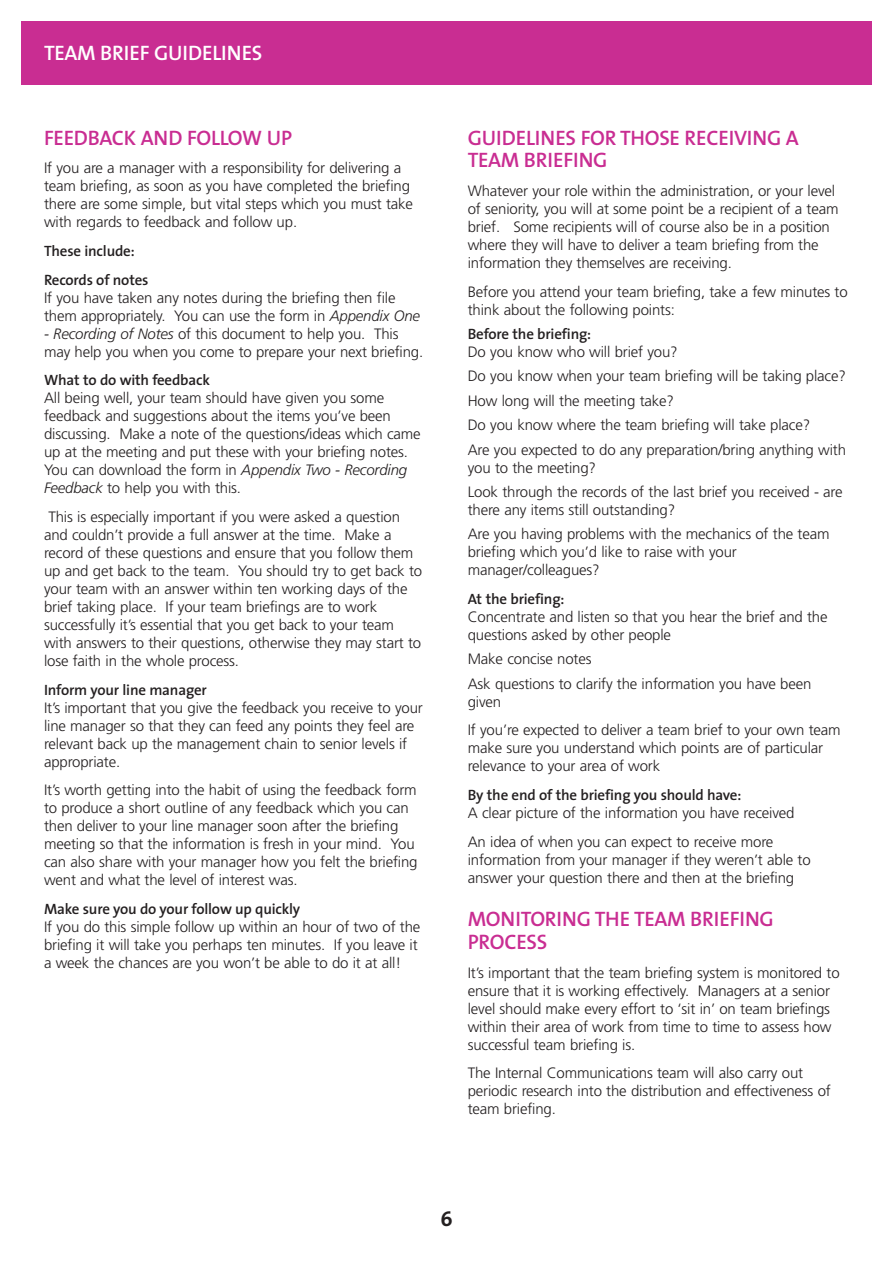
<style>
.page{position:relative;width:893px;height:1263px;background:#fff}
.page>*{position:absolute;margin:0;border:0;box-sizing:border-box;transform-origin:0 0}
.t1{font:600 21px/22.5px "The Sans";letter-spacing:-.01em;color:#c92d92}
.t2{font:600 21px "The Sans";letter-spacing:-.01em;color:#fff}
.t3{font:700 21px "The Sans";color:#231f20}
.t4{font:300 15px/18px "Frutiger";letter-spacing:-.01em;color:#231f20}
.t5{font:600 15px/28.7px "The Sans";letter-spacing:-.01em;color:#231f20}
.s1{font-style:italic}
</style>
<div class="page">
<div style="left:21px;top:21px;width:851px;height:64px;background:#c92d92"></div>
<h1 class="t2" style="left:44px;top:44px;width:220px">TEAM BRIEF GUIDELINES</h1>
<h1 class="t1" style="left:44px;top:128px;width:250px">FEEDBACK AND FOLLOW UP</h1>
<p class="t4" style="left:44px;top:160px;width:371px">If you are a manager with a responsibility for delivering a team briefing, as soon as you have completed the briefing there are some simple, but vital steps which you must take with regards to feedback and follow up.</p>
<p class="t5" style="left:44px;top:238px;width:106px">These include:<br>Records of notes</p>
<p class="t4" style="left:44px;top:290px;width:377px">If you have taken any notes during the briefing then file them appropriately. You can use the form in <span class="s1">Appendix One</span></p>
<p class="t4" style="left:44px;top:326px;width:381px"><span class="s1">- Recording of Notes</span> of this document to help you. This may help you when you come to prepare your next briefing.</p>
<p class="t5" style="left:44px;top:367px;width:168px">What to do with feedback</p>
<p class="t4" style="left:44px;top:390px;width:378px">All being well, your team should have given you some feedback and suggestions about the items you’ve been discussing. Make a note of the questions/ideas which came up at the meeting and put these with your briefing notes.<br>You can download the form in <span class="s1">Appendix Two - Recording Feedback</span> to help you with this.</p>
<p class="t4" style="left:44px;top:509px;width:380px">This is especially important if you were asked a question and couldn’t provide a full answer at the time. Make a record of these questions and ensure that you follow them up and get back to the team. You should try to get back to your team with an answer within ten working days of the brief taking place. If your team briefings are to work successfully it’s essential that you get back to your team with answers to their questions, otherwise they may start to lose faith in the whole process.</p>
<p class="t5" style="left:44px;top:677px;width:164px">Inform your line manager</p>
<p class="t4" style="left:44px;top:700px;width:380px">It’s important that you give the feedback you receive to your line manager so that they can feed any points they feel are relevant back up the management chain to senior levels if appropriate.</p>
<p class="t4" style="left:44px;top:782px;width:375px">It’s worth getting into the habit of using the feedback form to produce a short outline of any feedback which you can then deliver to your line manager soon after the briefing meeting so that the information is fresh in your mind. You can also share with your manager how you felt the briefing went and what the level of interest was.</p>
<p class="t5" style="left:44px;top:896px;width:258px">Make sure you do your follow up quickly</p>
<p class="t4" style="left:44px;top:919px;width:378px">If you do this simple follow up within an hour of two of the briefing it will take you perhaps ten minutes. If you leave it a week the chances are you won’t be able to do it at all!</p>
<h1 class="t1" style="left:468px;top:128px;width:333px">GUIDELINES FOR THOSE RECEIVING A<br>TEAM BRIEFING</h1>
<p class="t4" style="left:468px;top:183px;width:372px">Whatever your role within the administration, or your level of seniority, you will at some point be a recipient of a team brief. Some recipients will of course also be in a position where they will have to deliver a team briefing from the information they themselves are receiving.</p>
<p class="t4" style="left:468px;top:284px;width:382px">Before you attend your team briefing, take a few minutes to think about the following points:</p>
<p class="t5" style="left:468px;top:321px;width:125px">Before the briefing:</p>
<p class="t4" style="left:468px;top:341px;width:380px;line-height:24.5px">Do you know who will brief you?<br>Do you know when your team briefing will be taking place?<br>How long will the meeting take?<br>Do you know where the team briefing will take place?<br>Are you expected to do any preparation/bring anything with</p>
<p class="t4" style="left:468px;top:456px;width:376px;line-height:24.5px">you to the meeting?<br>Look through the records of the last brief you received - are</p>
<p class="t4" style="left:468px;top:499px;width:363px;line-height:24.5px">there any items still outstanding?<br>Are you having problems with the mechanics of the team</p>
<p class="t4" style="left:468px;top:544px;width:271px">briefing which you’d like to raise with your manager/colleagues?</p>
<p class="t5" style="left:468px;top:586px;width:98px">At the briefing:</p>
<p class="t4" style="left:468px;top:609px;width:361px">Concentrate and listen so that you hear the brief and the questions asked by other people</p>
<p class="t4" style="left:468px;top:648px;width:345px;line-height:24.5px">Make concise notes<br>Ask questions to clarify the information you have been</p>
<p class="t4" style="left:468px;top:688px;width:374px;line-height:28.7px">given<br>If you’re expected to deliver a team brief to your own team</p>
<p class="t4" style="left:468px;top:740px;width:357px">make sure you understand which points are of particular relevance to your area of work</p>
<p class="t5" style="left:468px;top:782px;width:275px">By the end of the briefing you should have:</p>
<p class="t4" style="left:468px;top:799px;width:328px;line-height:28.7px">A clear picture of the information you have received<br>An idea of when you can expect to receive more</p>
<p class="t4" style="left:468px;top:851px;width:344px">information from your manager if they weren’t able to answer your question there and then at the briefing</p>
<h1 class="t1" style="left:468px;top:910px;width:308px">MONITORING THE TEAM BRIEFING<br>PROCESS</h1>
<p class="t4" style="left:468px;top:964px;width:373px">It’s important that the team briefing system is monitored to ensure that it is working effectively. Managers at a senior level should make every effort to ‘sit in’ on team briefings within their area of work from time to time to assess how successful team briefing is.</p>
<p class="t4" style="left:468px;top:1065px;width:365px">The Internal Communications team will also carry out periodic research into the distribution and effectiveness of team briefing.</p>
<h1 class="t3" style="left:440px;top:1210px;width:14px">6</h1>
</div>
